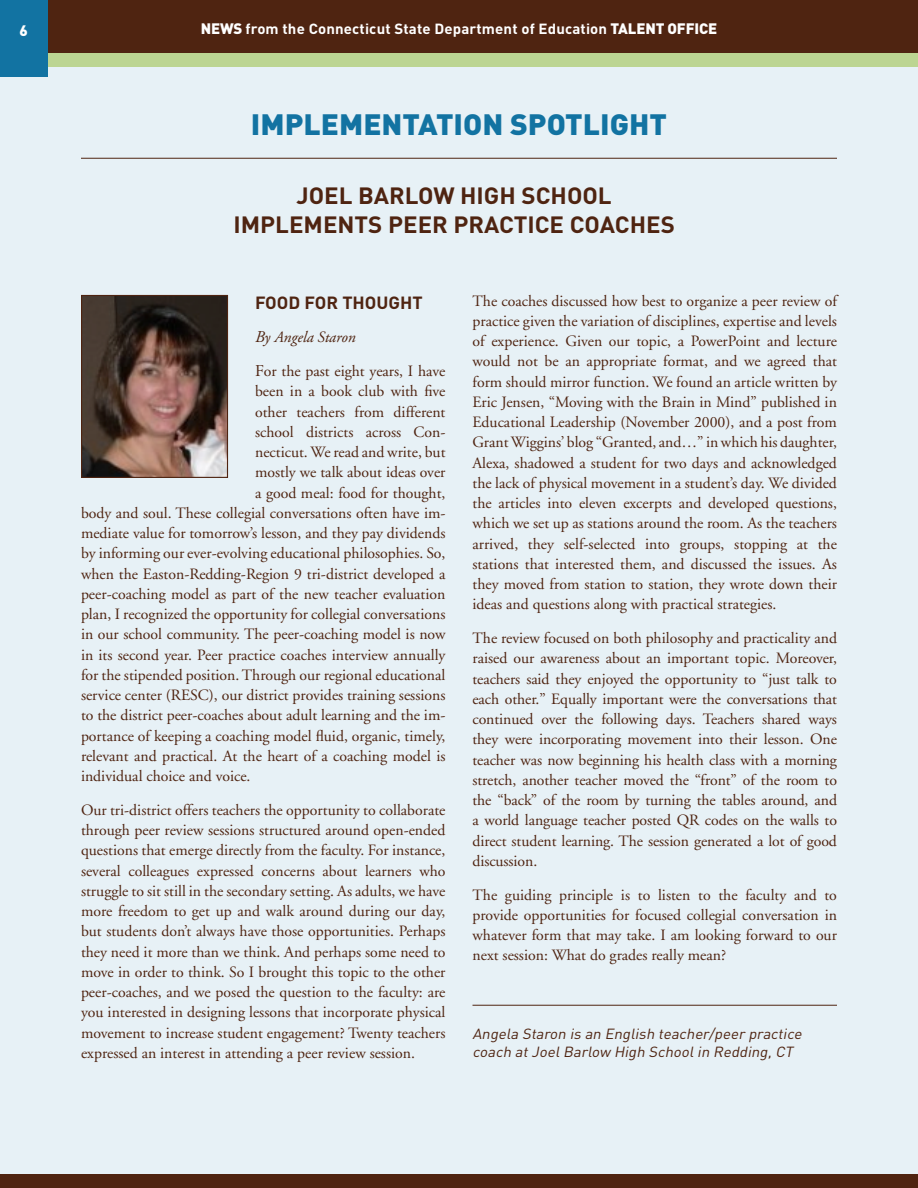
<style>
.page{position:relative;width:918px;height:1188px;background:#fff}
.page>*{position:absolute;margin:0;border:0;box-sizing:border-box;transform-origin:0 0}
.t1{font:900 29.1px "DIN";color:#1273a2}
.t2{font:700 23.25px/28.8px "DIN";color:#4f2411;text-align:center}
.main_body_style{font:700 17.4px "DIN";color:#4f2411}
.main_body_style-2{font:15.75px/20.2px "Adobe Garamond";color:#4f2411;text-align:justify}
.main_body_style-3{font:italic 15.75px "Adobe Garamond";color:#4f2411}
.t3{font:900 15px "DIN";color:#fff}
.main_body_style-4{font:italic 14.55px/18px "DIN";color:#4f2411}
.t4{font:700 14.55px "DIN";letter-spacing:.01em;color:#fff}
.s1{font-weight:900;font-size:15px}
.s2{font-size:16.5px}
</style>
<div class="page">
<div style="left:0;top:67px;width:918px;height:1108px;background:#e7f1f6"></div>
<div style="left:0;top:1174px;width:918px;height:14px;background:#4f2411"></div>
<div style="left:48px;top:0;width:870px;height:54px;background:#4f2411"></div>
<div style="left:48px;top:54px;width:870px;height:13px;background:#bcd592"></div>
<div style="left:0;top:0;width:48px;height:77px;background:#1273a2"></div>
<hr style="left:81px;top:158px;width:756px;height:1px;background:#4f2411">
<img style="left:83px;top:297px;width:143px;height:179px">
<div style="left:81px;top:295px;width:147px;height:183px;border:1px solid #4f2411"></div>
<hr style="left:472px;top:1005px;width:365px;height:1px;background:#4f2411">
<p class="t3" style="left:20px;top:21px;width:10px">6</p>
<p class="t4" style="left:201px;top:19px;width:518px"><span class="s1">NEWS</span> from the Connecticut State Department of Education <span class="s1">TALENT OFFICE</span></p>
<h1 class="t1" style="left:251px;top:105px;width:418px">IMPLEMENTATION SPOTLIGHT</h1>
<p class="t2" style="left:233px;top:180px;width:443px">JOEL BARLOW HIGH SCHOOL<br>IMPLEMENTS PEER PRACTICE COACHES</p>
<p class="main_body_style" style="left:255px;top:291px;width:169px">FOOD FOR THOUGHT</p>
<p class="main_body_style-3" style="left:255px;top:329px;width:102px"><span class="s2">B</span>y Angela Staron</p>
<p class="main_body_style-2" style="left:255px;top:361px;width:192px"><span class="s2">F</span>or the past eight years, I have</p>
<p class="main_body_style-2" style="left:255px;top:382px;width:192px">been in a book club with five</p>
<p class="main_body_style-2" style="left:255px;top:402px;width:192px">other teachers from different</p>
<p class="main_body_style-2" style="left:255px;top:422px;width:192px">school districts across Con-</p>
<p class="main_body_style-2" style="left:255px;top:442px;width:192px">necticut. We read and write, but</p>
<p class="main_body_style-2" style="left:255px;top:463px;width:192px">mostly we talk about ideas over</p>
<p class="main_body_style-2" style="left:255px;top:483px;width:192px">a good meal: food for thought,</p>
<p class="main_body_style-2" style="left:81px;top:503px;width:366px">body and soul. These collegial conversations often have im-</p>
<p class="main_body_style-2" style="left:81px;top:523px;width:366px">mediate value for tomorrow’s lesson, and they pay dividends</p>
<p class="main_body_style-2" style="left:81px;top:544px;width:366px">by informing our ever-evolving educational philosophies. So,</p>
<p class="main_body_style-2" style="left:81px;top:564px;width:366px">when the Easton-Redding-Region 9 tri-district developed a</p>
<p class="main_body_style-2" style="left:81px;top:584px;width:366px">peer-coaching model as part of the new teacher evaluation</p>
<p class="main_body_style-2" style="left:81px;top:604px;width:366px">plan, I recognized the opportunity for collegial conversations</p>
<p class="main_body_style-2" style="left:81px;top:625px;width:366px">in our school community. The peer-coaching model is now</p>
<p class="main_body_style-2" style="left:81px;top:645px;width:366px">in its second year. Peer practice coaches interview annually</p>
<p class="main_body_style-2" style="left:81px;top:665px;width:366px">for the stipended position. Through our regional educational</p>
<p class="main_body_style-2" style="left:81px;top:685px;width:366px">service center (RESC), our district provides training sessions</p>
<p class="main_body_style-2" style="left:81px;top:706px;width:366px">to the district peer-coaches about adult learning and the im-</p>
<p class="main_body_style-2" style="left:81px;top:726px;width:366px">portance of keeping a coaching model fluid, organic, timely,</p>
<p class="main_body_style-2" style="left:81px;top:746px;width:366px">relevant and practical. At the heart of a coaching model is</p>
<p class="main_body_style-2" style="left:81px;top:766px;width:171px">individual choice and voice.</p>
<p class="main_body_style-2" style="left:81px;top:800px;width:366px">Our tri-district offers teachers the opportunity to collaborate through peer review sessions structured around open-ended questions that emerge directly from the faculty. For instance, several colleagues expressed concerns about learners who struggle to sit still in the secondary setting. As adults, we have more freedom to get up and walk around during our day, but students don’t always have those opportunities. Perhaps they need it more than we think. And perhaps some need to move in order to think. So I brought this topic to the other peer-coaches, and we posed the question to the faculty: are you interested in designing lessons that incorporate physical movement to increase student engagement? Twenty teachers expressed an interest in attending a peer review session.</p>
<p class="main_body_style-2" style="left:472px;top:291px;width:366px">The coaches discussed how best to organize a peer review of practice given the variation of disciplines, expertise and levels of experience. Given our topic, a PowerPoint and lecture would not be an appropriate format, and we agreed that form should mirror function. We found an article written by Eric Jensen, “Moving with the Brain in Mind” published in Educational Leadership (November 2000), and a post from Grant Wiggins’ blog “Granted, and…” in which his daughter, Alexa, shadowed a student for two days and acknowledged the lack of physical movement in a student’s day. We divided the articles into eleven excerpts and developed questions, which we set up as stations around the room. As the teachers arrived, they self-selected into groups, stopping at the stations that interested them, and discussed the issues. As they moved from station to station, they wrote down their ideas and questions along with practical strategies.</p>
<p class="main_body_style-2" style="left:472px;top:628px;width:366px">The review focused on both philosophy and practicality and raised our awareness about an important topic. Moreover, teachers said they enjoyed the opportunity to “just talk to each other.” Equally important were the conversations that continued over the following days. Teachers shared ways they were incorporating movement into their lesson. One teacher was now beginning his health class with a morning stretch, another teacher moved the “front” of the room to the “back” of the room by turning the tables around, and a world language teacher posted QR codes on the walls to direct student learning. The session generated a lot of good discussion.</p>
<p class="main_body_style-2" style="left:472px;top:885px;width:366px">The guiding principle is to listen to the faculty and to provide opportunities for focused collegial conversation in whatever form that may take. I am looking forward to our next session: What do grades really mean?</p>
<p class="main_body_style-4" style="left:472px;top:1024px;width:334px">Angela Staron is an English teacher/peer practice coach atJoelBarlow High Schoolin Redding,CT</p>
</div>
